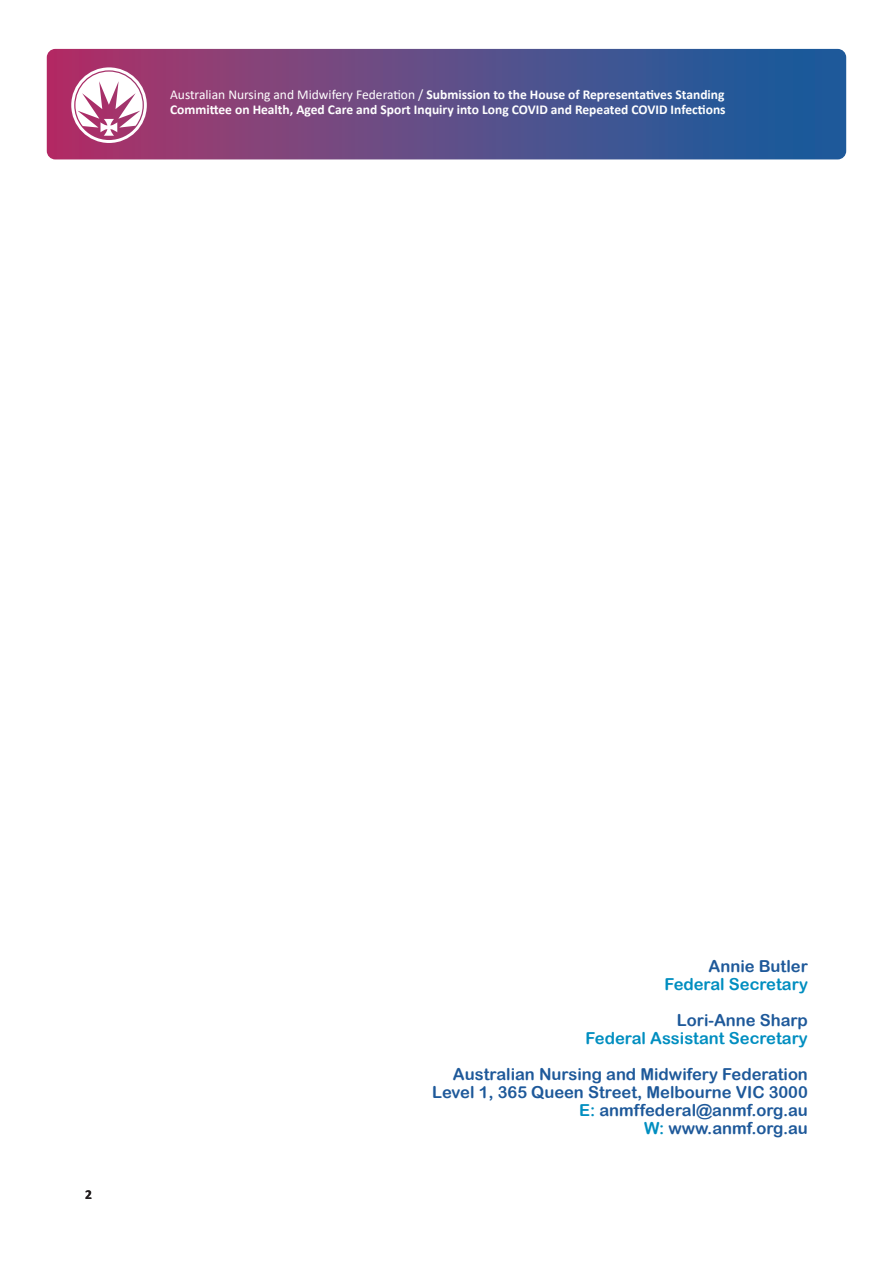
<style>
.page{position:relative;width:893px;height:1263px;background:#fff}
.page>*{position:absolute;margin:0;border:0;box-sizing:border-box;transform-origin:0 0}
.Title_page_Heading_2{font:16.5px "Arial Rounded MT Bold";color:#1e599a}
.Title_page_Heading_2-2{font:16.5px "Arial Rounded MT Bold";color:#008ec0}
.t1{font:700 13.5px/14.5px "Calibri";color:#fff}
.t2{font:700 13.5px "Calibri";color:#231f20}
.s1{font-weight:400}
.s2{color:#008ec0}
</style>
<div class="page">
<svg style="left:47px;top:49px;width:799px;height:110px;background:#5b4c87"></svg>
<svg style="left:71px;top:67px;width:76px;height:76px"></svg>
<p class="t1" style="left:170px;top:88px;width:557px"><span class="s1">Australian Nursing and Midwifery Federation /</span> Submission to the House of Representatives Standing<br>Committee on Health, Aged Care and Sport Inquiry into Long COVID and Repeated COVID Infections</p>
<p class="t2" style="left:85px;top:1185px;width:8px">2</p>
<p class="Title_page_Heading_2" style="left:708px;top:956px;width:101px">Annie Butler</p>
<p class="Title_page_Heading_2-2" style="left:664px;top:974px;width:145px">Federal Secretary</p>
<p class="Title_page_Heading_2" style="left:677px;top:1010px;width:132px">Lori-Anne Sharp</p>
<p class="Title_page_Heading_2-2" style="left:586px;top:1028px;width:224px">Federal Assistant Secretary</p>
<p class="Title_page_Heading_2" style="left:453px;top:1064px;width:356px">Australian Nursing and Midwifery Federation</p>
<p class="Title_page_Heading_2" style="left:432px;top:1082px;width:377px">Level 1, 365 Queen Street, Melbourne VIC 3000</p>
<p class="Title_page_Heading_2" style="left:579px;top:1100px;width:230px"><span class="s2">E:</span> anmffederal@anmf.org.au</p>
<p class="Title_page_Heading_2" style="left:644px;top:1118px;width:165px"><span class="s2">W:</span> www.anmf.org.au</p>
</div>
